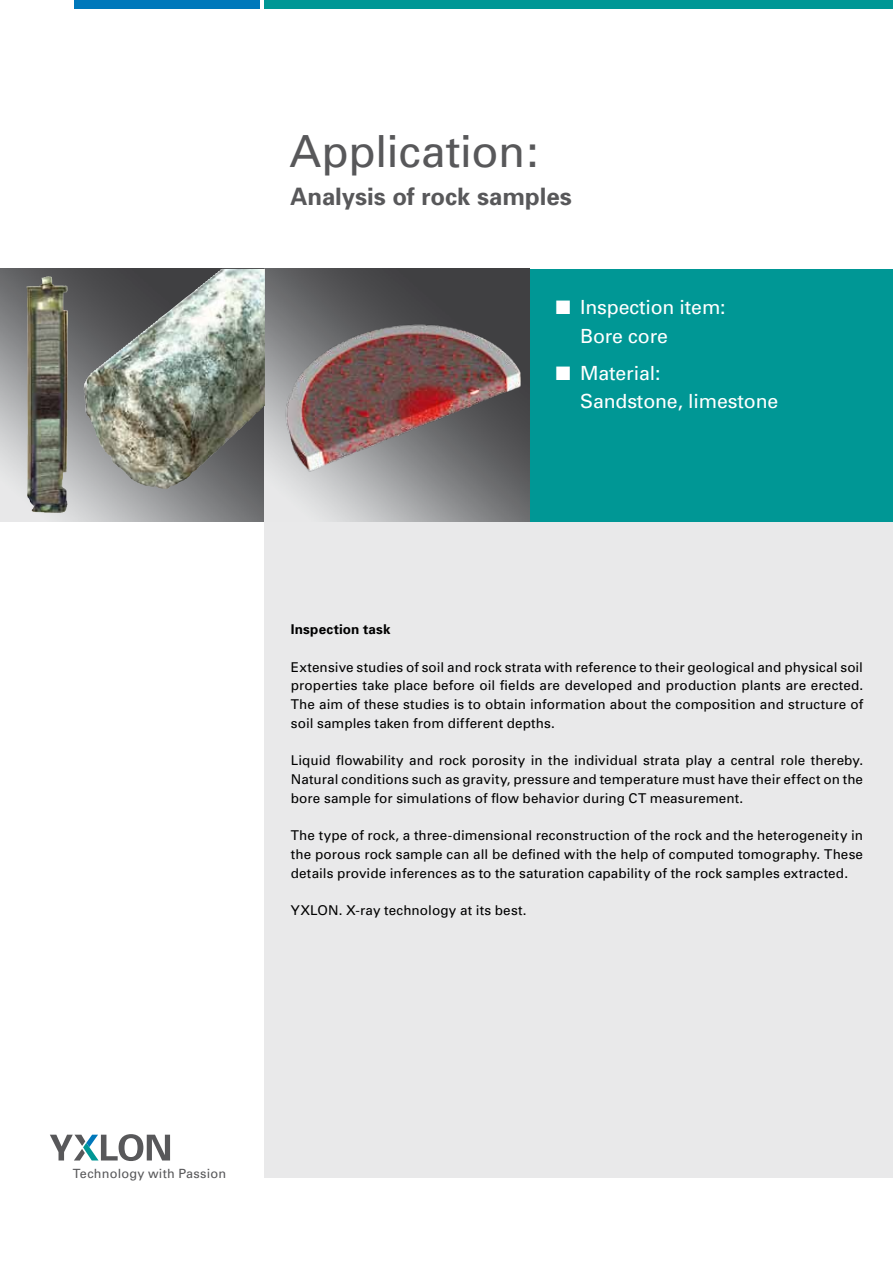
<style>
.page{position:relative;width:893px;height:1263px;background:#fff}
.page>*{position:absolute;margin:0;border:0;box-sizing:border-box;transform-origin:0 0}
.t1{font:44.25px "Univers";letter-spacing:-.005em;color:#58585a}
.t2{font:700 24px "Univers";color:#58585a}
.t3{font:19.5px/28.5px "Univers";letter-spacing:-.005em;color:#fff}
.t4{font:13.5px/18.8px "Univers";letter-spacing:.005em;color:#000;text-align:justify}
.t5{font:700 13.5px "Univers";letter-spacing:.015em;color:#000}
.t6{font:12.75px "Univers";letter-spacing:.015em;color:#58585a}
</style>
<div class="page">
<div style="left:265px;top:522px;width:628px;height:656px;background:#e9e9ea"></div>
<svg style="left:50px;top:1134px;width:120px;height:27px"></svg>
<div style="left:74px;top:0;width:186px;height:9px;background:#0078bb"></div>
<div style="left:265px;top:0;width:628px;height:9px;background:#009795"></div>
<div style="left:265px;top:269px;width:628px;height:253px;background:#009795"></div>
<img style="left:0;top:269px;width:530px;height:253px">
<img style="left:265px;top:315px;width:265px;height:163px">
<img style="left:84px;top:269px;width:138px;height:201px">
<img style="left:26px;top:276px;width:42px;height:237px">
<h1 class="t1" style="left:289px;top:126px;width:251px">Application:</h1>
<h2 class="t2" style="left:290px;top:182px;width:283px">Analysis of rock samples</h2>
<h3 class="t3" style="left:580px;top:293px;width:147px;text-indent:-24px">■ Inspection item:<br>Bore core</h3>
<h3 class="t3" style="left:580px;top:359px;width:200px;text-indent:-24px">■ Material:<br>Sandstone, limestone</h3>
<p class="t5" style="left:291px;top:621px;width:101px">Inspection task</p>
<p class="t4" style="left:291px;top:658px;width:574px">Extensive studies of soil and rock strata with reference to their geological and physical soil properties take place before oil fields are developed and production plants are erected.<br>The aim of these studies is to obtain information about the composition and structure of soil samples taken from different depths.</p>
<p class="t4" style="left:291px;top:751px;width:574px">Liquid flowability and rock porosity in the individual strata play a central role thereby.<br>Natural conditions such as gravity, pressure and temperature must have their effect on the bore sample for simulations of flow behavior during CT measurement.</p>
<p class="t4" style="left:291px;top:826px;width:574px">The type of rock, a three-dimensional reconstruction of the rock and the heterogeneity in the porous rock sample can all be defined with the help of computed tomography. These details provide inferences as to the saturation capability of the rock samples extracted.</p>
<p class="t4" style="left:291px;top:901px;width:237px">YXLON. X-ray technology at its best.</p>
<p class="t6" style="left:73px;top:1166px;width:155px">Technology with Passion</p>
</div>
